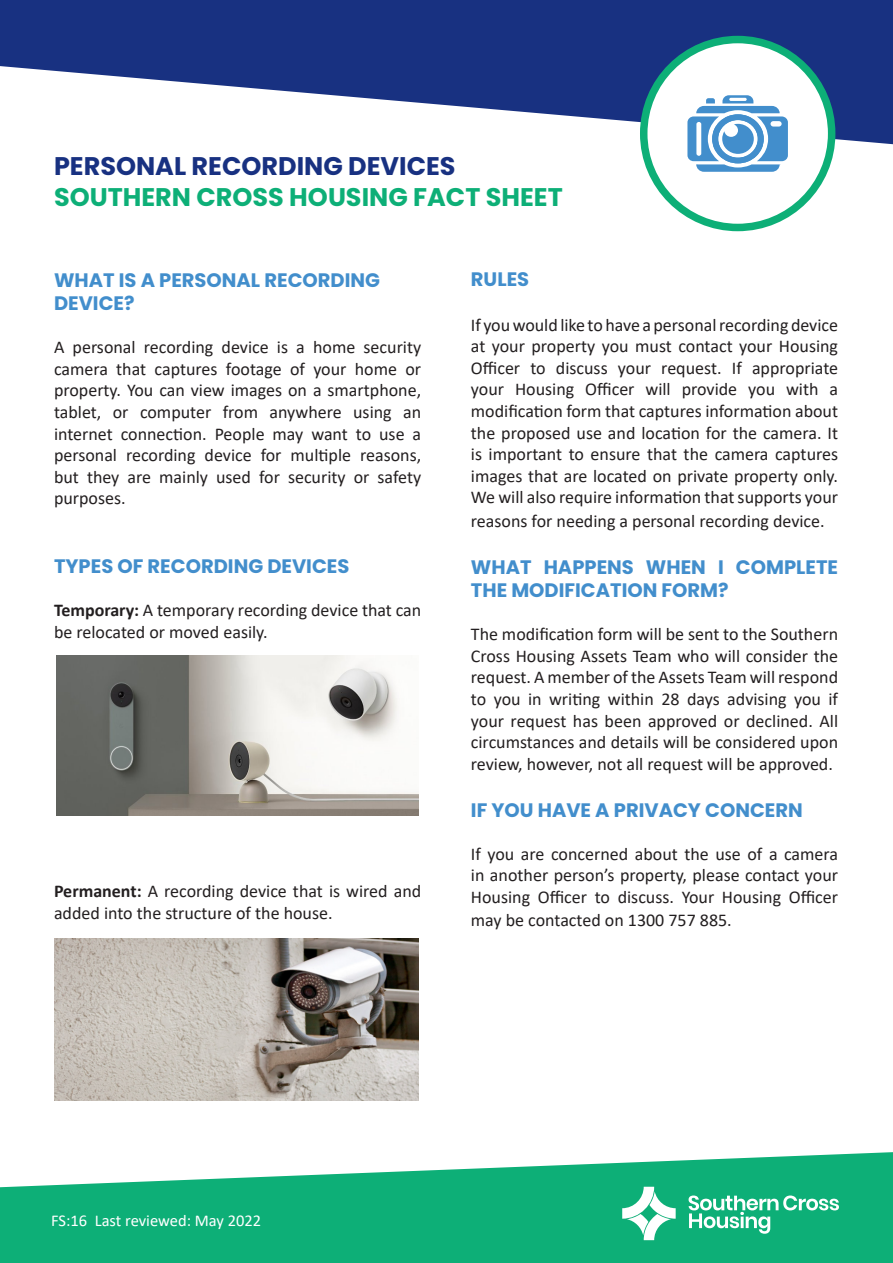
<style>
.page{position:relative;width:893px;height:1263px;background:#fff}
.page>*{position:absolute;margin:0;border:0;box-sizing:border-box;transform-origin:0 0}
.t1{font:700 25.5px "Poppins";color:#0daf77}
.t2{font:700 25.5px "Poppins";color:#183181}
.t3{font:700 19.5px/23.4px "Poppins";color:#428ecc}
.t4{font:18px/21.6px "Calibri";color:#231f20;text-align:justify}
.t5{font:16.5px "Calibri";color:#fff}
.s1{font-weight:700}
</style>
<div class="page">
<svg style="left:0;top:0;width:893px;height:144px;fill:#183181"></svg>
<div style="left:644px;top:40px;width:188px;height:187px;background:#fff;border-radius:50%"></div>
<div style="left:640px;top:36px;width:195px;height:195px;border:8px solid #0daf77;border-radius:50%"></div>
<svg style="left:0;top:1152px;width:893px;height:111px;fill:#0daf77"></svg>
<svg style="left:622px;top:1187px;width:217px;height:53px"></svg>
<img style="left:56px;top:655px;width:363px;height:160px">
<img style="left:54px;top:938px;width:365px;height:162px">
<svg style="left:687px;top:95px;width:101px;height:77px"></svg>
<p class="t2" style="left:54px;top:152px;width:403px">PERSONAL RECORDING DEVICES</p>
<p class="t1" style="left:54px;top:182px;width:510px">SOUTHERN CROSS HOUSING FACT SHEET</p>
<p class="t3" style="left:54px;top:268px;width:328px">WHAT IS A PERSONAL RECORDING<br>DEVICE?</p>
<p class="t4" style="left:54px;top:336px;width:369px">A personal recording device is a home security camera that captures footage of your home or property. You can view images on a smartphone, tablet, or computer from anywhere using an internet connection. People may want to use a personal recording device for multiple reasons, but they are mainly used for security or safety purposes.</p>
<p class="t3" style="left:54px;top:554px;width:297px">TYPES OF RECORDING DEVICES</p>
<p class="t4" style="left:54px;top:599px;width:369px"><span class="s1">Temporary:</span> A temporary recording device that can be relocated or moved easily.</p>
<p class="t4" style="left:54px;top:880px;width:369px"><span class="s1">Permanent:</span> A recording device that is wired and added into the structure of the house.</p>
<p class="t3" style="left:471px;top:267px;width:60px">RULES</p>
<p class="t4" style="left:471px;top:313px;width:369px">If you would like to have a personal recording device at your property you must contact your Housing Officer to discuss your request. If appropriate your Housing Officer will provide you with a modification form that captures information about the proposed use and location for the camera. It is important to ensure that the camera captures images that are located on private property only.<br>We will also require information that supports your</p>
<p class="t4" style="left:471px;top:510px;width:355px">reasons for needing a personal recording device.</p>
<p class="t3" style="left:471px;top:555px;width:369px">WHAT HAPPENS WHEN I COMPLETE<br>THE MODIFICATION FORM?</p>
<p class="t4" style="left:471px;top:623px;width:369px">The modification form will be sent to the Southern Cross Housing Assets Team who will consider the request. A member of the Assets Team will respond to you in writing within 28 days advising you if your request has been approved or declined. All circumstances and details will be considered upon review, however, not all request will be approved.</p>
<p class="t3" style="left:471px;top:798px;width:333px">IF YOU HAVE A PRIVACY CONCERN</p>
<p class="t4" style="left:471px;top:843px;width:369px">If you are concerned about the use of a camera in another person’s property, please contact your Housing Officer to discuss. Your Housing Officer</p>
<p class="t4" style="left:471px;top:909px;width:262px">may be contacted on 1300 757 885.</p>
<p class="t5" style="left:51px;top:1209px;width:211px">FS:16 Last reviewed: May 2022</p>
</div>
